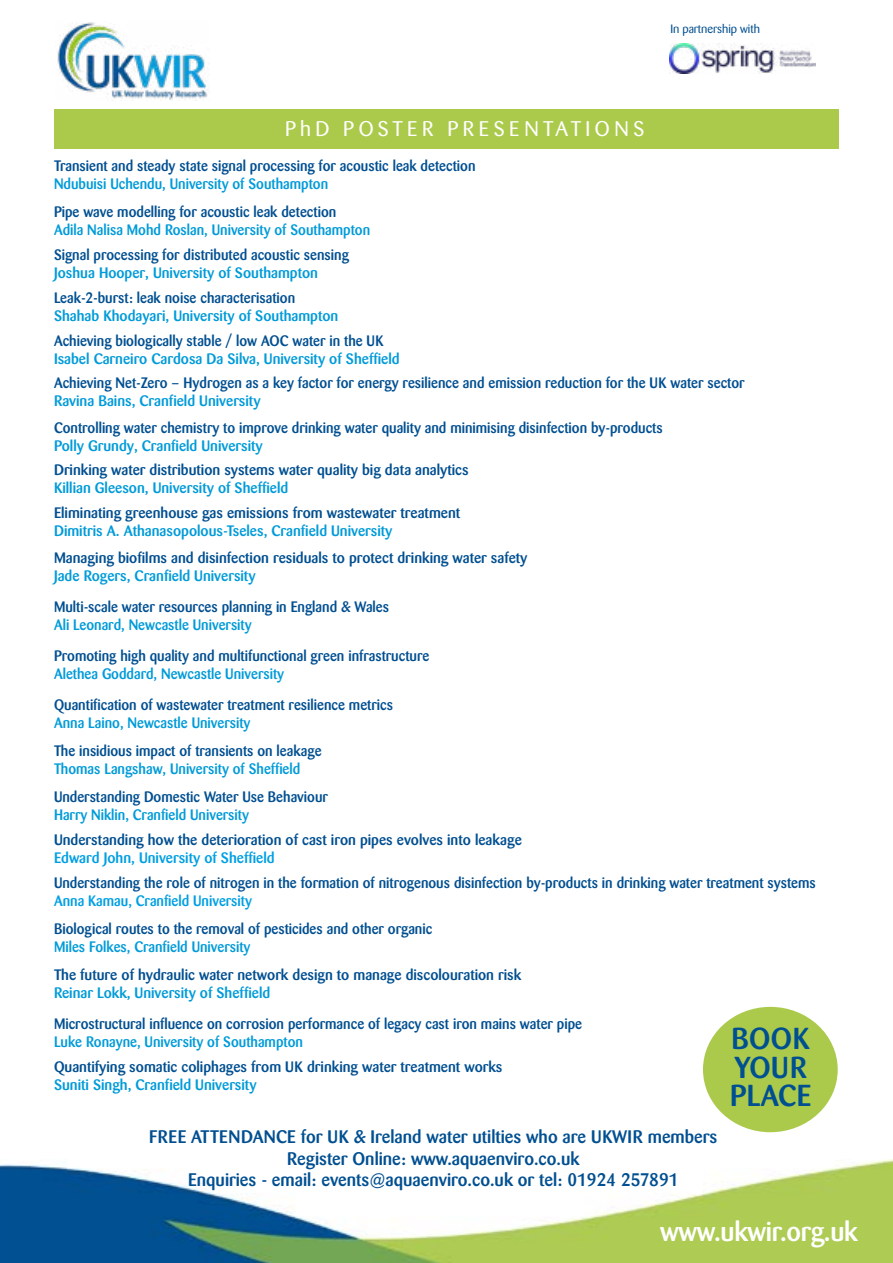
<style>
.page{position:relative;width:893px;height:1263px;background:#fff}
.page>*{position:absolute;margin:0;border:0;box-sizing:border-box;transform-origin:0 0}
.t1{font:500 30px/28.5px "Barmeno";letter-spacing:.02em;color:#004f91}
.t2{font:500 27px "Barmeno";letter-spacing:-.01em;color:#fff}
.t3{font:21px "Barmeno";letter-spacing:.22em;color:#fff}
.t4{font:500 18px/21.6px "Barmeno";color:#004f91;text-align:center}
.t5{font:500 15px "Barmeno";color:#004f91;scale:.96 1}
.t6{font:500 15px "Barmeno";color:#004f91}
.t7{font:500 15px "Barmeno";color:#009bd9}
.t8{font:500 15px "Barmeno";color:#009bd9;scale:.96 1}
.t9{font:500 15px "Barmeno";color:#009fe3}
.t10{font:500 15px "Barmeno";color:#009fe3;scale:.96 1}
.t11{font:12px "Barmeno";color:#004f91}
</style>
<div class="page">
<div style="left:54px;top:109px;width:785px;height:40px;background:#abca4b"></div>
<img style="left:57px;top:22px;width:151px;height:78px">
<img style="left:669px;top:43px;width:146px;height:30px">
<img style="left:0;top:1160px;width:893px;height:103px">
<div style="left:703px;top:1007px;width:135px;height:125px;background:#abca4b;border-radius:50%"></div>
<p class="t11" style="left:670px;top:21px;width:91px">In partnership with</p>
<h3 class="t3" style="left:285px;top:116px;width:361px">PhD POSTER PRESENTATIONS</h3>
<p class="t5" style="left:54px;top:157px;width:441px">Transient and steady state signal processing for acoustic leak detection</p>
<p class="t8" style="left:54px;top:175px;width:287px">Ndubuisi Uchendu, University of Southampton</p>
<p class="t5" style="left:54px;top:203px;width:296px">Pipe wave modelling for acoustic leak detection</p>
<p class="t8" style="left:54px;top:221px;width:331px">Adila Nalisa Mohd Roslan, University of Southampton</p>
<p class="t5" style="left:54px;top:246px;width:309px">Signal processing for distributed acoustic sensing</p>
<p class="t7" style="left:54px;top:264px;width:266px">Joshua Hooper, University of Southampton</p>
<p class="t5" style="left:54px;top:288px;width:253px">Leak-2-burst: leak noise characterisation</p>
<p class="t7" style="left:54px;top:306px;width:286px">Shahab Khodayari, University of Southampton</p>
<p class="t5" style="left:54px;top:332px;width:345px">Achieving biologically stable / low AOC water in the UK</p>
<p class="t7" style="left:54px;top:350px;width:347px">Isabel Carneiro Cardosa Da Silva, University of Sheffield</p>
<p class="t5" style="left:54px;top:373px;width:721px">Achieving Net-Zero – Hydrogen as a key factor for energy resilience and emission reduction for the UK water sector</p>
<p class="t7" style="left:54px;top:391px;width:208px">Ravina Bains, Cranfield University</p>
<p class="t5" style="left:54px;top:419px;width:636px">Controlling water chemistry to improve drinking water quality and minimising disinfection by-products</p>
<p class="t7" style="left:54px;top:437px;width:210px">Polly Grundy, Cranfield University</p>
<p class="t6" style="left:54px;top:461px;width:416px">Drinking water distribution systems water quality big data analytics</p>
<p class="t7" style="left:54px;top:479px;width:236px">Killian Gleeson, University of Sheffield</p>
<p class="t6" style="left:54px;top:504px;width:408px">Eliminating greenhouse gas emissions from wastewater treatment</p>
<p class="t7" style="left:54px;top:522px;width:340px">Dimitris A. Athanasopolous-Tseles, Cranfield University</p>
<p class="t6" style="left:54px;top:548px;width:475px">Managing biofilms and disinfection residuals to protect drinking water safety</p>
<p class="t7" style="left:54px;top:566px;width:203px">Jade Rogers, Cranfield University</p>
<p class="t5" style="left:54px;top:598px;width:351px">Multi-scale water resources planning in England &amp; Wales</p>
<p class="t8" style="left:54px;top:616px;width:207px">Ali Leonard, Newcastle University</p>
<p class="t5" style="left:54px;top:647px;width:392px">Promoting high quality and multifunctional green infrastructure</p>
<p class="t8" style="left:54px;top:665px;width:241px">Alethea Goddard, Newcastle University</p>
<p class="t5" style="left:54px;top:696px;width:355px">Quantification of wastewater treatment resilience metrics</p>
<p class="t8" style="left:54px;top:714px;width:206px">Anna Laino, Newcastle University</p>
<p class="t5" style="left:54px;top:742px;width:280px">The insidious impact of transients on leakage</p>
<p class="t8" style="left:54px;top:760px;width:258px">Thomas Langshaw, University of Sheffield</p>
<p class="t5" style="left:54px;top:788px;width:287px">Understanding Domestic Water Use Behaviour</p>
<p class="t8" style="left:54px;top:806px;width:205px">Harry Niklin, Cranfield University</p>
<p class="t6" style="left:54px;top:830px;width:469px">Understanding how the deterioration of cast iron pipes evolves into leakage</p>
<p class="t9" style="left:54px;top:848px;width:222px">Edward John, University of Sheffield</p>
<p class="t5" style="left:54px;top:874px;width:795px">Understanding the role of nitrogen in the formation of nitrogenous disinfection by-products in drinking water treatment systems</p>
<p class="t10" style="left:54px;top:892px;width:208px">Anna Kamau, Cranfield University</p>
<p class="t5" style="left:54px;top:920px;width:396px">Biological routes to the removal of pesticides and other organic</p>
<p class="t8" style="left:54px;top:938px;width:206px">Miles Folkes, Cranfield University</p>
<p class="t6" style="left:54px;top:966px;width:469px">The future of hydraulic water network design to manage discolouration risk</p>
<p class="t7" style="left:54px;top:984px;width:218px">Reinar Lokk, University of Sheffield</p>
<p class="t5" style="left:54px;top:1015px;width:552px">Microstructural influence on corrosion performance of legacy cast iron mains water pipe</p>
<p class="t8" style="left:54px;top:1033px;width:261px">Luke Ronayne, University of Southampton</p>
<p class="t6" style="left:54px;top:1058px;width:450px">Quantifying somatic coliphages from UK drinking water treatment works</p>
<p class="t7" style="left:54px;top:1076px;width:204px">Suniti Singh, Cranfield University</p>
<h1 class="t1" style="left:730px;top:1024px;width:83px">BOOK<br>YOUR<br>PLACE</h1>
<p class="t4" style="left:149px;top:1126px;width:570px">FREE ATTENDANCE for UK &amp; Ireland water utilties who are UKWIR members<br>Register Online: www.aquaenviro.co.uk<br>Enquiries - email: events@aquaenviro.co.uk or tel: 01924 257891</p>
<h2 class="t2" style="left:660px;top:1216px;width:199px">www.ukwir.org.uk</h2>
</div>
